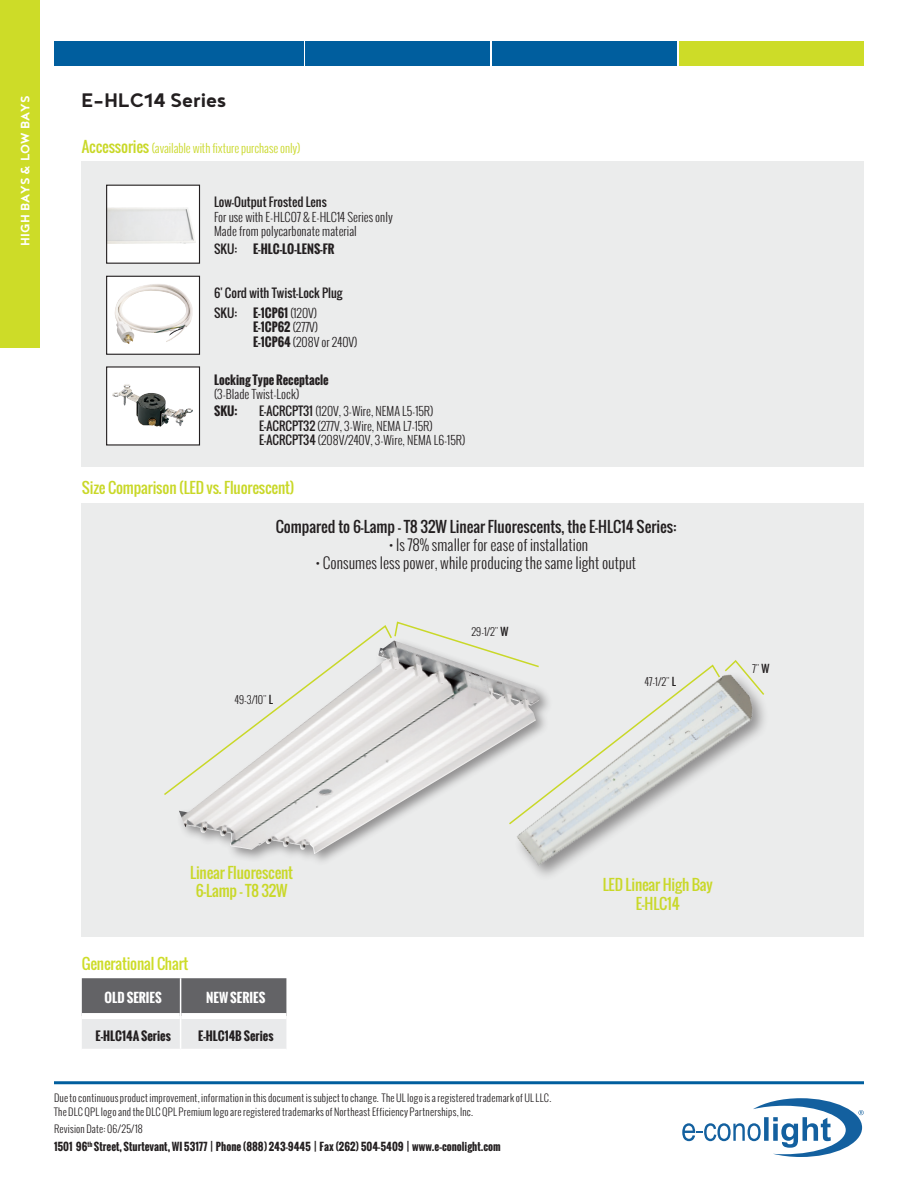
<style>
.page{position:relative;width:918px;height:1188px;background:#fff}
.page>*{position:absolute;margin:0;border:0;box-sizing:border-box;transform-origin:0 0}
.t1{font:700 24px "Noyh";letter-spacing:-.01em;color:#231f20}
.t2{font:15px/18px "Oswald";color:#231f20;text-align:center}
.t3{font:15px/18.9px "Oswald";letter-spacing:-.01em;color:#c9d828;text-align:center}
.t4{font:300 15px "Oswald";color:#231f20}
.t5{font:15px "Oswald";letter-spacing:-.01em;color:#cddc28}
.t6{font:700 15px "Noyh";color:#fff}
.t7{font:700 12.75px "Oswald";color:#fff}
.t8{font:300 12px/14.4px "Oswald";color:#231f20}
.t9{font:700 12px "Oswald";color:#231f20}
.t10{font:12px/19.8px "Oswald";color:#231f20}
.t11{font:300 12px "Oswald";letter-spacing:-.01em;color:#c9d828}
.t12{font:700 10.5px "Oswald";color:#231f20}
.t13{font:300 10.5px "Oswald";color:#231f20}
.t14{font:300 10.2px/13.5px "Oswald";letter-spacing:.015em;color:#231f20}
.s1{font-weight:400;font-size:15px}
.s2{font-weight:700}
.s3{font-weight:400}
.s4{font-weight:300}
</style>
<div class="page">
<div style="left:82px;top:162px;width:782px;height:305px;background:#ebecec"></div>
<div style="left:107px;top:185px;width:93px;height:78px;background:#fff"></div>
<img style="left:108px;top:208px;width:87px;height:35px">
<div style="left:106px;top:185px;width:94px;height:79px;border:1px solid #231f20"></div>
<div style="left:82px;top:503px;width:782px;height:434px;background:#ebecec"></div>
<div style="left:176px;top:638px;width:377px;height:229px;background:#231f20;opacity:.45"></div>
<img style="left:179px;top:826px;width:329px;height:28px">
<img style="left:508px;top:826px;width:115px;height:50px">
<svg style="left:164px;top:621px;width:601px;height:205px"></svg>
<div style="left:107px;top:276px;width:93px;height:78px;background:#fff"></div>
<img style="left:114px;top:284px;width:79px;height:60px">
<div style="left:106px;top:276px;width:94px;height:79px;border:1px solid #231f20"></div>
<div style="left:107px;top:367px;width:93px;height:78px;background:#fff"></div>
<img style="left:112px;top:384px;width:62px;height:43px">
<div style="left:106px;top:366px;width:94px;height:80px;border:1px solid #231f20"></div>
<svg style="left:82px;top:978px;width:204px;height:71px;background:#a1a2a4"></svg>
<div style="left:82px;top:1013px;width:98px;height:6px;background:#fff"></div>
<div style="left:181px;top:1013px;width:105px;height:6px;background:#fff"></div>
<hr style="left:180px;top:978px;width:1px;height:38px;background:#fff">
<hr style="left:180px;top:1016px;width:1px;height:33px;background:#fff">
<div style="left:0;top:0;width:40px;height:348px;background:#cddc28"></div>
<div style="left:54px;top:41px;width:250px;height:25px;background:#005e9e"></div>
<div style="left:306px;top:41px;width:184px;height:25px;background:#005e9e"></div>
<div style="left:493px;top:41px;width:184px;height:25px;background:#005e9e"></div>
<div style="left:680px;top:41px;width:184px;height:25px;background:#cddc28"></div>
<hr style="left:54px;top:1081px;width:810px;height:3px;background:#005e9e">
<svg style="left:682px;top:1098px;width:182px;height:59px"></svg>
<p class="t6" style="left:17px;top:246px;width:152px;rotate:-90deg">HIGH BAYS &amp; LOW BAYS</p>
<h1 class="t1" style="left:81px;top:86px;width:147px">E-HLC14 Series</h1>
<p class="t11" style="left:82px;top:140px;width:220px"><span class="s1">Accessories</span> (available with fixture purchase only)</p>
<p class="t10" style="left:214px;top:192px;width:114px">Low-Output Frosted Lens</p>
<p class="t8" style="left:214px;top:209px;width:180px">For use with E-HLC07 &amp; E-HLC14 Series only<br>Made from polycarbonate material</p>
<p class="t10" style="left:214px;top:239px;width:24px">SKU:</p>
<p class="t9" style="left:253px;top:240px;width:83px">E-HLC-LO-LENS-FR</p>
<p class="t10" style="left:214px;top:283px;width:130px">6' Cord with Twist-Lock Plug<br>SKU:</p>
<p class="t8" style="left:253px;top:306px;width:106px"><span class="s2">E-1CP61</span> (120V)<br><span class="s2">E-1CP62</span> (277V)<br><span class="s2">E-1CP64</span> (208V or 240V)</p>
<p class="t9" style="left:214px;top:370px;width:116px">Locking Type Receptacle</p>
<p class="t8" style="left:214px;top:387px;width:87px">(3-Blade Twist-Lock)</p>
<p class="t9" style="left:214px;top:402px;width:25px">SKU:</p>
<p class="t8" style="left:259px;top:404px;width:208px"><span class="s3">E-ACRCPT31</span> (120V, 3-Wire, NEMA L5-15R)<br><span class="s3">E-ACRCPT32</span> (277V, 3-Wire, NEMA L7-15R)<br><span class="s3">E-ACRCPT34</span> (208V/240V, 3-Wire, NEMA L6-15R)</p>
<p class="t3" style="left:82px;top:478px;width:214px">Size Comparison (LED vs. Fluorescent)</p>
<p class="t2" style="left:276px;top:517px;width:402px">Compared to 6-Lamp - T8 32W Linear Fluorescents, the E-HLC14 Series: · <span class="s4">• Is 78% smaller for ease of installation</span></p>
<p class="t4" style="left:316px;top:553px;width:322px">• Consumes less power, while producing the same light output</p>
<p class="t13" style="left:235px;top:693px;width:40px">49-3/10" <span class="s3">L</span></p>
<p class="t13" style="left:471px;top:624px;width:39px">29-1/2" <span class="s3">W</span></p>
<p class="t13" style="left:645px;top:675px;width:33px">47-1/2" <span class="s3">L</span></p>
<p class="t13" style="left:753px;top:662px;width:18px">7" <span class="s3">W</span></p>
<p class="t3" style="left:190px;top:864px;width:104px;line-height:17.9px">Linear Fluorescent<br>6-Lamp - T8 32W</p>
<p class="t5" style="left:82px;top:952px;width:108px">Generational Chart</p>
<p class="t7" style="left:105px;top:988px;width:59px">OLD SERIES</p>
<p class="t7" style="left:206px;top:988px;width:61px">NEW SERIES</p>
<p class="t9" style="left:96px;top:1027px;width:77px">E-HLC14A Series</p>
<p class="t9" style="left:198px;top:1027px;width:77px">E-HLC14B Series</p>
<p class="t14" style="left:54px;top:1091px;width:499px">Due to continuous product improvement, information in this document is subject to change. The UL logo is a registered trademark of UL LLC.<br>The DLC QPL logo and the DLC QPL Premium logo are registered trademarks of Northeast Efficiency Partnerships, Inc.</p>
<p class="t14" style="left:54px;top:1122px;width:90px">Revision Date: 06/25/18</p>
<p class="t12" style="left:54px;top:1138px;width:448px">1501 96<sup>th</sup> Street, Sturtevant, WI 53177 | Phone (888) 243-9445 | Fax (262) 504-5409 | www.e–conolight.com</p>
<p class="t3" style="left:603px;top:875px;width:112px">LED Linear High Bay<br>E-HLC14</p>
</div>
